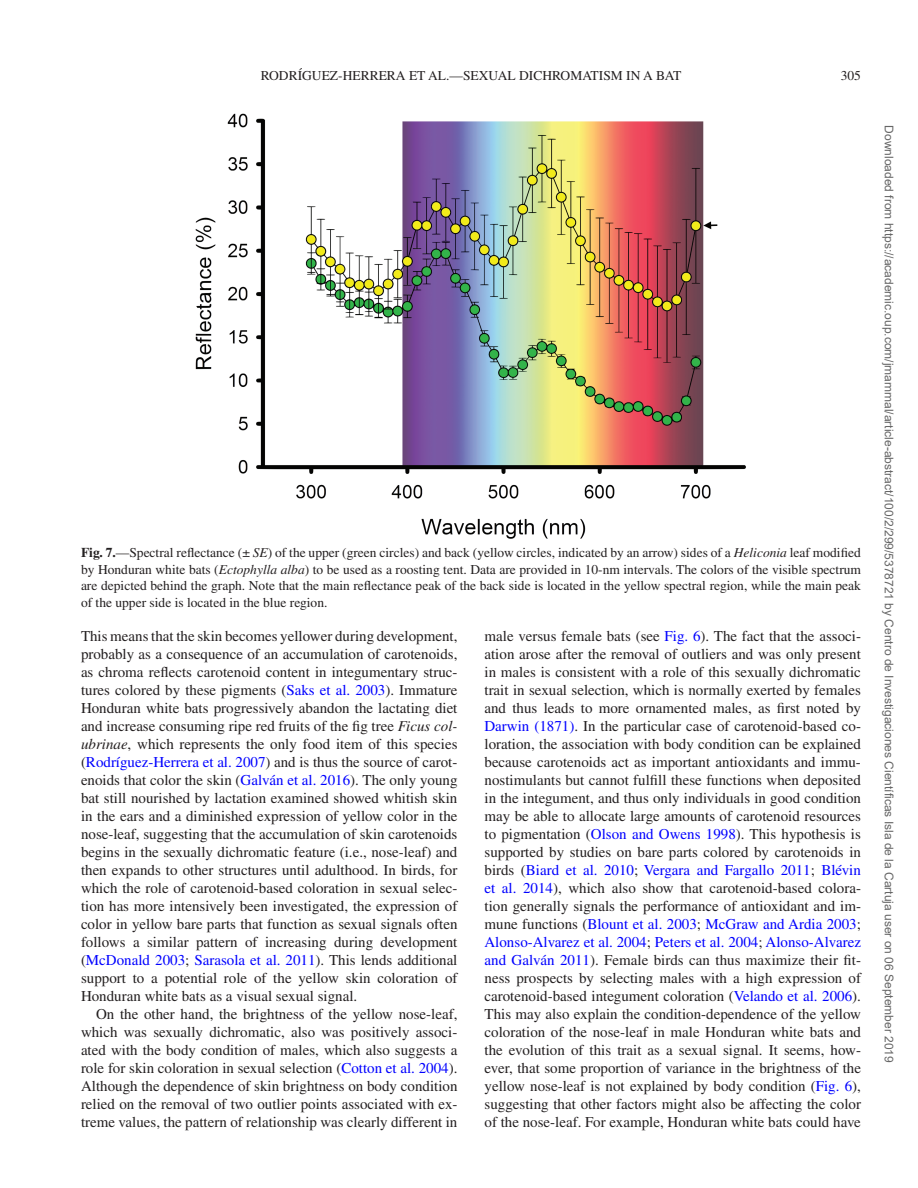
<style>
.page{position:relative;width:918px;height:1188px;background:#fff}
.page>*{position:absolute;margin:0;border:0;box-sizing:border-box;transform-origin:0 0}
.t1{font:15px/18px "Times LT Std";color:#231f20;text-align:justify}
.t2{font:13.5px/16.5px "Times LT Std";color:#231f20;text-align:justify}
.t3{font:12px "Arial";color:#666}
.s1{font-weight:700}
.s2{font-style:italic}
.s3{color:#00f}
</style>
<div class="page">
<img style="left:195px;top:113px;width:551px;height:426px">
<p class="t2" style="left:261px;top:67px;width:422px">RODRÍGUEZ-HERRERA ET AL.—SEXUAL DICHROMATISM IN A BAT</p>
<p class="t2" style="left:841px;top:67px;width:22px">305</p>
<p class="t2" style="left:81px;top:545px;width:782px"><span class="s1">Fig. 7.</span>—Spectral reflectance (± <span class="s2">SE</span>) of the upper (green circles) and back (yellow circles, indicated by an arrow) sides of a <span class="s2">Heliconia</span> leaf modified by Honduran white bats (<span class="s2">Ectophylla alba</span>) to be used as a roosting tent. Data are provided in 10-nm intervals. The colors of the visible spectrum are depicted behind the graph. Note that the main reflectance peak of the back side is located in the yellow spectral region, while the main peak of the upper side is located in the blue region.</p>
<p class="t1" style="left:81px;top:627px;width:379px">This means that the skin becomes yellower during development, probably as a consequence of an accumulation of carotenoids, as chroma reflects carotenoid content in integumentary struc&shy;tures colored by these pigments (<span class="s3">Saks et al. 2003</span>). Immature Honduran white bats progressively abandon the lactating diet and increase consuming ripe red fruits of the fig tree <span class="s2">Ficus col&shy;ubrinae</span>, which represents the only food item of this species (<span class="s3">Rodríguez-Herrera et al. 2007</span>) and is thus the source of carot&shy;enoids that color the skin (<span class="s3">Galván et al. 2016</span>). The only young bat still nourished by lactation examined showed whitish skin in the ears and a diminished expression of yellow color in the nose-leaf, suggesting that the accumulation of skin carotenoids begins in the sexually dichromatic feature (i.e., nose-leaf) and then expands to other structures until adulthood. In birds, for which the role of carotenoid-based coloration in sexual selec&shy;tion has more intensively been investigated, the expression of color in yellow bare parts that function as sexual signals often follows a similar pattern of increasing during development (<span class="s3">McDonald 2003</span>; <span class="s3">Sarasola et al. 2011</span>). This lends additional support to a potential role of the yellow skin coloration of Honduran white bats as a visual sexual signal.</p>
<p class="t1" style="left:81px;top:1005px;width:378px;text-indent:15px">On the other hand, the brightness of the yellow nose-leaf, which was sexually dichromatic, also was positively associ&shy;ated with the body condition of males, which also suggests a role for skin coloration in sexual selection (<span class="s3">Cotton et al. 2004</span>).<br>Although the dependence of skin brightness on body condition relied on the removal of two outlier points associated with ex&shy;treme values, the pattern of relationship was clearly different in</p>
<p class="t1" style="left:484px;top:627px;width:379px">male versus female bats (see <span class="s3">Fig. 6</span>). The fact that the associ&shy;ation arose after the removal of outliers and was only present in males is consistent with a role of this sexually dichromatic trait in sexual selection, which is normally exerted by females and thus leads to more ornamented males, as first noted by <span class="s3">Darwin (1871)</span>. In the particular case of carotenoid-based co&shy;loration, the association with body condition can be explained because carotenoids act as important antioxidants and immu&shy;nostimulants but cannot fulfill these functions when deposited in the integument, and thus only individuals in good condition may be able to allocate large amounts of carotenoid resources to pigmentation (<span class="s3">Olson and Owens 1998</span>). This hypothesis is supported by studies on bare parts colored by carotenoids in birds (<span class="s3">Biard et al. 2010</span>; <span class="s3">Vergara and Fargallo 2011</span>; <span class="s3">Blévin et al. 2014</span>), which also show that carotenoid-based colora&shy;tion generally signals the performance of antioxidant and im&shy;mune functions (<span class="s3">Blount et al. 2003</span>; <span class="s3">McGraw and Ardia 2003</span>; <span class="s3">Alonso-Alvarez et al. 2004</span>; <span class="s3">Peters et al. 2004</span>; <span class="s3">Alonso-Alvarez and Galván 2011</span>). Female birds can thus maximize their fit&shy;ness prospects by selecting males with a high expression of carotenoid-based integument coloration (<span class="s3">Velando et al. 2006</span>).<br>This may also explain the condition-dependence of the yellow coloration of the nose-leaf in male Honduran white bats and the evolution of this trait as a sexual signal. It seems, how&shy;ever, that some proportion of variance in the brightness of the yellow nose-leaf is not explained by body condition (<span class="s3">Fig. 6</span>), suggesting that other factors might also be affecting the color of the nose-leaf. For example, Honduran white bats could have</p>
<p class="t3" style="left:893px;top:125px;width:939px;rotate:90deg">Downloaded from https://academic.oup.com/jmammal/article-abstract/100/2/299/5378721 by Centro de Investigaciones Científicas Isla de la Cartuja user on 06 September 2019</p>
</div>
